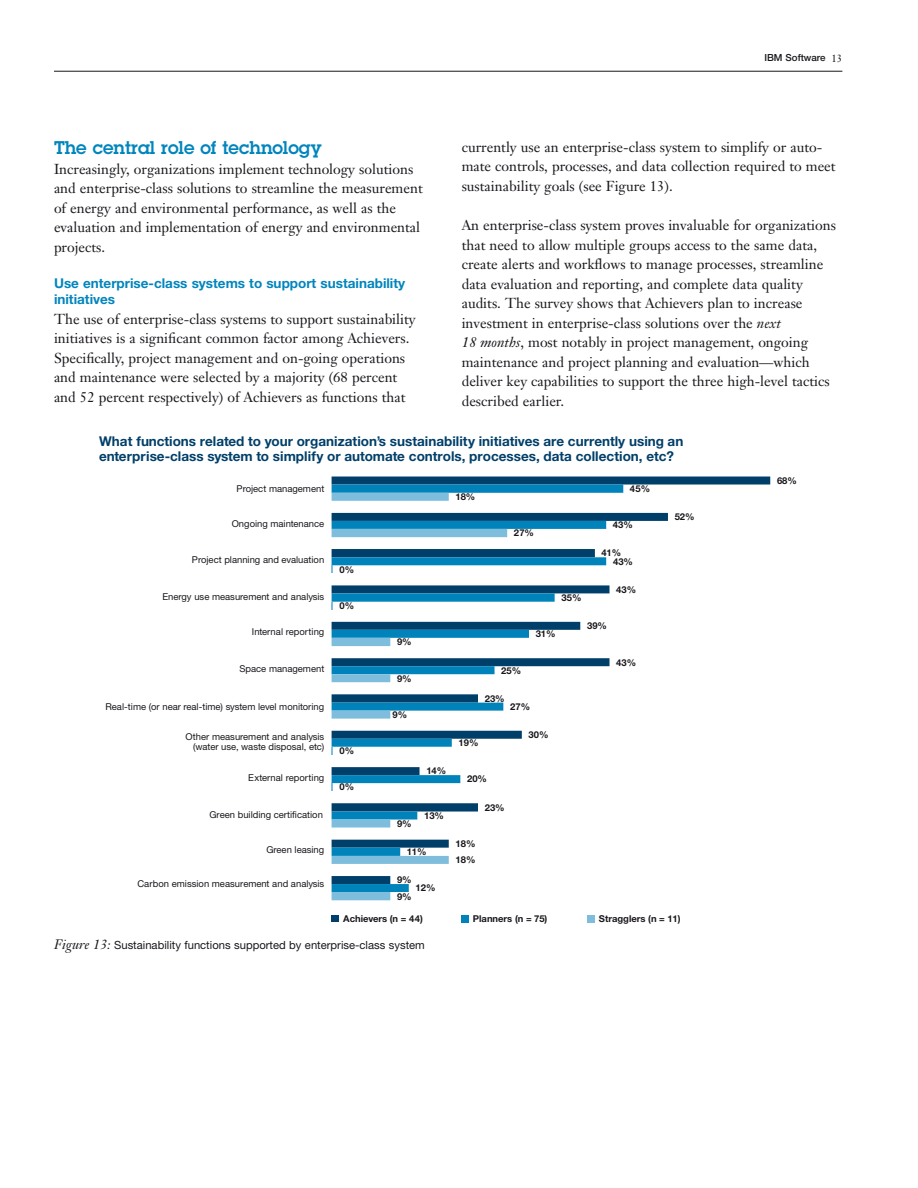
<style>
.page{position:relative;width:918px;height:1188px;background:#fff}
.page>*{position:absolute;margin:0;border:0;box-sizing:border-box;transform-origin:0 0}
.t1{font:600 18px "Lubalin Graph Std";color:#0085bd}
.t2{font:14.25px/19.5px "Janson Text";color:#1a171c}
.t3{font:700 13.5px/14.9px "Helvetica Neue";color:#003f69}
.t4{font:700 13.5px/16.5px "Helvetica Neue";color:#0085bd}
.t5{font:11.25px "Helvetica Neue";color:#1a171c}
.t6{font:500 9.75px "Helvetica Neue";color:#1a171c}
.t7{font:9.45px/10.8px "Helvetica Neue Roman";color:#1a171c;text-align:right}
.t8{font:700 9.45px/8.2px "Helvetica Neue";color:#1a171c}
.s1{font-family:"Janson Text";font-weight:400;font-size:10.5px}
.s2{font-style:italic}
.s3{font-family:"Janson Text";font-style:italic;font-size:13.5px}
</style>
<div class="page">
<hr style="left:54px;top:71px;width:788px;height:1px;background:#1a171c">
<div style="left:332px;top:915px;width:7px;height:7px;background:#003f69"></div>
<div style="left:461px;top:915px;width:7px;height:7px;background:#0083bb"></div>
<div style="left:587px;top:915px;width:7px;height:7px;background:#7ebddc"></div>
<svg style="left:332px;top:477px;width:438px;height:44px"></svg>
<svg style="left:332px;top:485px;width:291px;height:254px"></svg>
<svg style="left:332px;top:493px;width:175px;height:407px"></svg>
<h2 class="t1" style="left:54px;top:141px;width:269px">The central role of technology</h2>
<p class="t2" style="left:54px;top:160px;width:370px">Increasingly, organizations implement technology solutions and enterprise-class solutions to streamline the measurement of energy and environmental performance, as well as the evaluation and implementation of energy and environmental projects.</p>
<h3 class="t4" style="left:54px;top:276px;width:353px">Use enterprise-class systems to support sustainability initiatives</h3>
<p class="t2" style="left:54px;top:311px;width:363px">The use of enterprise-class systems to support sustainability initiatives is a significant common factor among Achievers.<br>Specifically, project management and on-going operations and maintenance were selected by a majority (68 percent and 52 percent respectively) of Achievers as functions that</p>
<p class="t6" style="left:764px;top:54px;width:80px">IBM Software <span class="s1">13</span></p>
<p class="t2" style="left:462px;top:139px;width:375px">currently use an enterprise-class system to simplify or auto&shy;mate controls, processes, and data collection required to meet sustainability goals (see Figure 13).</p>
<p class="t2" style="left:462px;top:217px;width:376px">An enterprise-class system proves invaluable for organizations that need to allow multiple groups access to the same data, create alerts and workflows to manage processes, streamline data evaluation and reporting, and complete data quality audits. The survey shows that Achievers plan to increase investment in enterprise-class solutions over the <span class="s2">next<br>18 months</span>, most notably in project management, ongoing maintenance and project planning and evaluation—which deliver key capabilities to support the three high-level tactics described earlier.</p>
<p class="t3" style="left:99px;top:435px;width:586px">What functions related to your organization’s sustainability initiatives are currently using an enterprise-class system to simplify or automate controls, processes, data collection, etc?</p>
<p class="t7" style="left:237px;top:484px;width:89px">Project management</p>
<p class="t8" style="left:455px;top:493px;width:21px">18%</p>
<p class="t8" style="left:630px;top:485px;width:22px">45%</p>
<p class="t7" style="left:232px;top:519px;width:94px">Ongoing maintenance</p>
<p class="t8" style="left:514px;top:530px;width:22px">27%</p>
<p class="t8" style="left:613px;top:521px;width:22px">43%</p>
<p class="t8" style="left:675px;top:513px;width:21px">52%</p>
<p class="t7" style="left:192px;top:555px;width:134px">Project planning and evaluation</p>
<p class="t7" style="left:162px;top:592px;width:163px">Energy use measurement and analysis</p>
<p class="t8" style="left:340px;top:566px;width:16px">0%</p>
<p class="t8" style="left:340px;top:603px;width:16px">0%</p>
<p class="t8" style="left:561px;top:594px;width:22px">35%</p>
<p class="t8" style="left:613px;top:550px;width:22px;text-indent:-11px">41%<br>43%</p>
<p class="t8" style="left:616px;top:586px;width:22px">43%</p>
<p class="t7" style="left:252px;top:627px;width:74px">Internal reporting</p>
<p class="t8" style="left:397px;top:639px;width:16px">9%</p>
<p class="t8" style="left:536px;top:630px;width:21px">31%</p>
<p class="t8" style="left:587px;top:623px;width:22px">39%</p>
<p class="t7" style="left:239px;top:664px;width:86px">Space management</p>
<p class="t8" style="left:397px;top:675px;width:16px">9%</p>
<p class="t8" style="left:501px;top:667px;width:22px">25%</p>
<p class="t8" style="left:616px;top:659px;width:22px">43%</p>
<p class="t7" style="left:106px;top:702px;width:220px">Real-time (or near real-time) system level monitoring</p>
<p class="t7" style="left:186px;top:732px;width:140px">Other measurement and analysis (water use, waste disposal, etc)</p>
<p class="t8" style="left:340px;top:747px;width:16px">0%</p>
<p class="t8" style="left:393px;top:711px;width:16px">9%</p>
<p class="t8" style="left:485px;top:695px;width:22px">23%</p>
<p class="t8" style="left:510px;top:703px;width:22px">27%</p>
<p class="t8" style="left:529px;top:731px;width:21px">30%</p>
<p class="t8" style="left:459px;top:739px;width:22px">19%</p>
<p class="t7" style="left:248px;top:774px;width:78px">External reporting</p>
<p class="t8" style="left:340px;top:784px;width:16px">0%</p>
<p class="t8" style="left:426px;top:768px;width:21px">14%</p>
<p class="t8" style="left:467px;top:776px;width:22px">20%</p>
<p class="t7" style="left:209px;top:810px;width:115px">Green building certification</p>
<p class="t8" style="left:397px;top:820px;width:16px">9%</p>
<p class="t8" style="left:424px;top:812px;width:21px">13%</p>
<p class="t8" style="left:485px;top:804px;width:22px">23%</p>
<p class="t7" style="left:266px;top:845px;width:59px">Green leasing</p>
<p class="t7" style="left:137px;top:879px;width:189px">Carbon emission measurement and analysis</p>
<p class="t8" style="left:407px;top:848px;width:21px">11%</p>
<p class="t8" style="left:397px;top:877px;width:16px">9%</p>
<p class="t8" style="left:416px;top:885px;width:21px">12%</p>
<p class="t8" style="left:397px;top:893px;width:16px">9%</p>
<p class="t8" style="left:456px;top:840px;width:21px">18%</p>
<p class="t8" style="left:456px;top:857px;width:21px">18%</p>
<p class="t8" style="left:343px;top:915px;width:81px">Achievers (n = 44)</p>
<p class="t8" style="left:473px;top:915px;width:76px">Planners (n = 75)</p>
<p class="t8" style="left:599px;top:915px;width:83px">Stragglers (n = 11)</p>
<p class="t5" style="left:54px;top:941px;width:372px"><span class="s3">Figure 13:</span> Sustainability functions supported by enterprise-class system</p>
<p class="t8" style="left:777px;top:477px;width:21px">68%</p>
</div>
